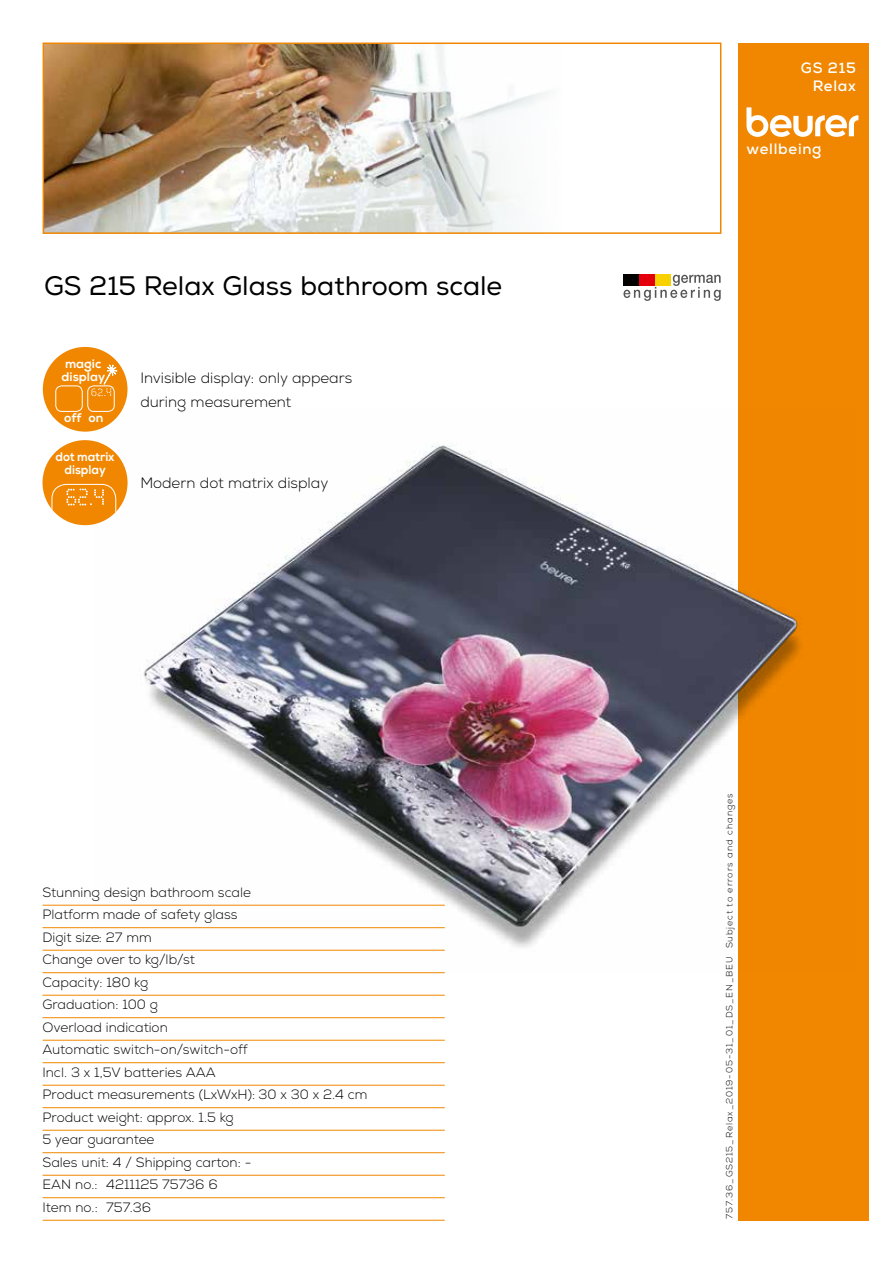
<style>
.page{position:relative;width:893px;height:1263px;background:#fff}
.page>*{position:absolute;margin:0;border:0;box-sizing:border-box;transform-origin:0 0}
.t1{font:25.5px "Nexa";color:#000}
.t2{font:300 15px/24px "Nexa";color:#000}
.t3{font:700 15px/18px "Nexa";letter-spacing:.05em;color:#fff;text-align:right}
.t4{font:300 13.5px/22.5px "Nexa";color:#000}
.t5{font:12.45px/13.5px "Nexa X Bold";color:#fff}
.t6{font:12.45px/13.5px "Nexa X Bold";color:#fff;text-align:center;scale:.95 1}
.t7{font:300 9px "Nexa";letter-spacing:.1em;color:#000}
</style>
<div class="page">
<div style="left:738px;top:43px;width:131px;height:1177px;background:#f18700"></div>
<svg style="left:746px;top:107px;width:112px;height:30px"></svg>
<hr style="left:43px;top:905px;width:402px;height:1px;background:#f18700">
<hr style="left:43px;top:927px;width:402px;height:1px;background:#f18700">
<hr style="left:43px;top:950px;width:402px;height:1px;background:#f18700">
<hr style="left:43px;top:972px;width:402px;height:1px;background:#f18700">
<hr style="left:43px;top:995px;width:402px;height:1px;background:#f18700">
<hr style="left:43px;top:1017px;width:402px;height:1px;background:#f18700">
<hr style="left:43px;top:1040px;width:402px;height:1px;background:#f18700">
<hr style="left:43px;top:1062px;width:402px;height:1px;background:#f18700">
<hr style="left:43px;top:1085px;width:402px;height:1px;background:#f18700">
<hr style="left:43px;top:1107px;width:402px;height:1px;background:#f18700">
<hr style="left:43px;top:1130px;width:402px;height:1px;background:#f18700">
<hr style="left:43px;top:1152px;width:402px;height:1px;background:#f18700">
<hr style="left:43px;top:1175px;width:402px;height:1px;background:#f18700">
<hr style="left:43px;top:1197px;width:402px;height:1px;background:#f18700">
<hr style="left:43px;top:1220px;width:402px;height:1px;background:#f18700">
<img style="left:144px;top:446px;width:653px;height:483px">
<img style="left:46px;top:46px;width:502px;height:185px">
<div style="left:43px;top:43px;width:678px;height:191px;border:2px solid #f18700"></div>
<div style="left:43px;top:347px;width:85px;height:85px;background:#f18700;border-radius:50%"></div>
<div style="left:87px;top:385px;width:28px;height:27px;border:1px solid #fff;border-radius:6px"></div>
<svg style="left:91px;top:363px;width:28px;height:33px"></svg>
<div style="left:55px;top:385px;width:28px;height:27px;border:1px solid #fff;border-radius:6px"></div>
<div style="left:43px;top:440px;width:85px;height:85px;background:#f18700;border-radius:50%"></div>
<svg style="left:52px;top:484px;width:64px;height:41px"></svg>
<svg style="left:623px;top:275px;width:98px;height:26px"></svg>
<div style="left:624px;top:274px;width:15px;height:11px;background:#000"></div>
<div style="left:639px;top:274px;width:16px;height:11px;background:#e3000b"></div>
<div style="left:655px;top:274px;width:16px;height:11px;background:#f8d200"></div>
<h1 class="t1" style="left:44px;top:270px;width:460px">GS 215 Relax Glass bathroom scale</h1>
<p class="t5" style="left:62px;top:357px;width:45px">magic display</p>
<p class="t5" style="left:64px;top:411px;width:41px">off on</p>
<p class="t6" style="left:56px;top:450px;width:64px">dot matrix display</p>
<p class="t2" style="left:140px;top:366px;width:213px">Invisible display: only appears during measurement</p>
<p class="t2" style="left:140px;top:471px;width:189px">Modern dot matrix display</p>
<p class="t4" style="left:43px;top:881px;width:327px">Stunning design bathroom scale<br>Platform made of safety glass<br>Digit size: 27 mm<br>Change over to kg/lb/st<br>Capacity: 180 kg<br>Graduation: 100 g<br>Overload indication<br>Automatic switch-on/switch-off<br>Incl. 3 x 1,5V batteries AAA<br>Product measurements (LxWxH): 30 x 30 x 2.4 cm<br>Product weight: approx. 1.5 kg<br>5 year guarantee<br>Sales unit: 4 / Shipping carton: -<br>EAN no.: 4211125 75736 6<br>Item no.: 757.36</p>
<p class="t3" style="left:801px;top:59px;width:57px">GS 215<br>Relax</p>
<p class="t3" style="left:746px;top:140px;width:77px">wellbeing</p>
<p class="t7" style="left:724px;top:1219px;width:427px;rotate:-90deg">757.36_GS215_Relax_2019-05-31_01_DS_EN_BEU Subject to errors and changes</p>
</div>
